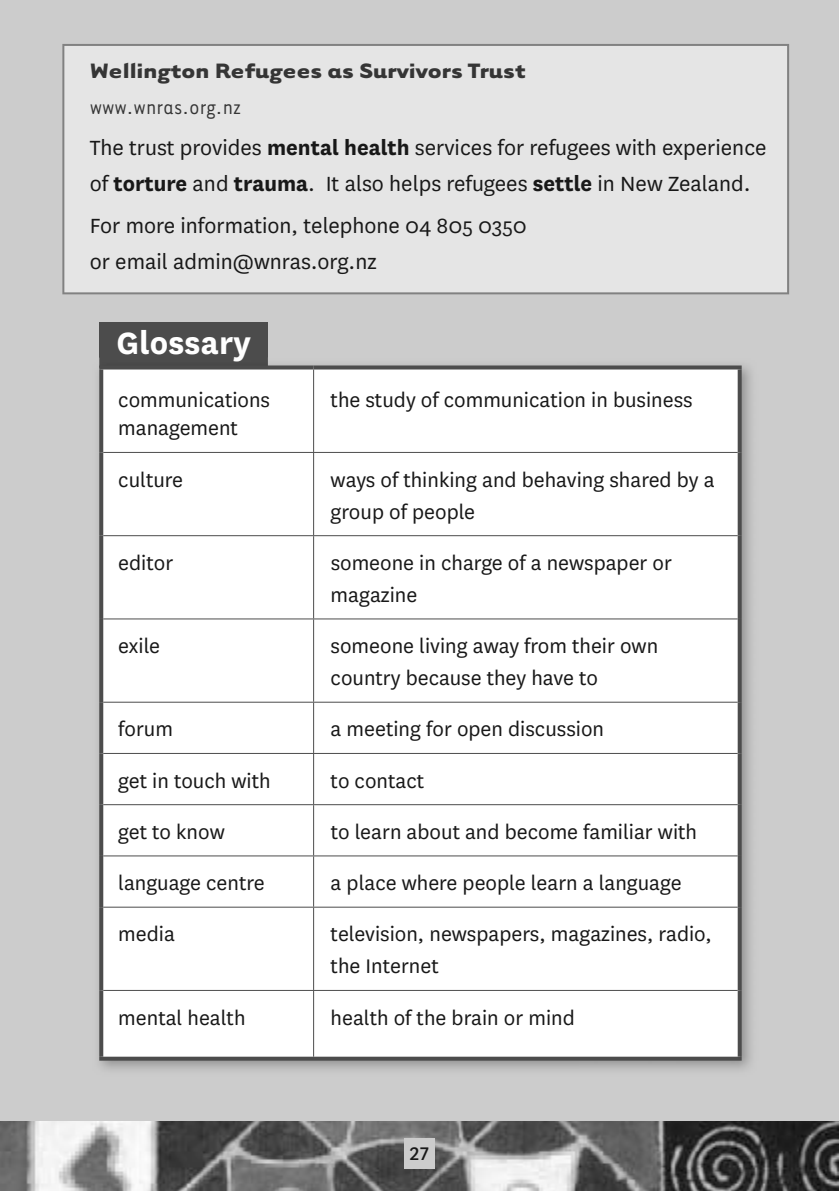
<style>
.page{position:relative;width:839px;height:1191px;background:#fff}
.page>*{position:absolute;margin:0;border:0;box-sizing:border-box;transform-origin:0 0}
.t1{font:700 36px "National";letter-spacing:.005em;color:#fff}
.t2{font:24px/36px "National";color:#181818}
.t3{font:700 24px "Tarzana Wide";color:#353535}
.t4{font:24px "Tarzana Narrow";color:#353535}
.t5{font:23px/32px "National";color:#181818}
.t6{font:500 18px "Sassoon Sans Pro";color:#181818}
.s1{font-weight:700}
</style>
<div class="page">
<div style="left:0;top:0;width:839px;height:1121px;background:#ccc"></div>
<div style="left:62px;top:44px;width:727px;height:250px;background:#e5e5e5"></div>
<img style="left:0;top:1121px;width:839px;height:69px">
<div style="left:100px;top:322px;width:168px;height:46px;background:#4c4c4c"></div>
<div style="left:404px;top:1138px;width:31px;height:31px;background:#ccc"></div>
<div style="left:103px;top:369px;width:635px;height:687px;background:#fff"></div>
<hr style="left:99px;top:365px;width:215px;height:4px;background:#4c4c4c">
<svg style="left:99px;top:369px;width:4px;height:83px"></svg>
<svg style="left:314px;top:365px;width:428px;height:4px;background:#5a5a5a"></svg>
<svg style="left:738px;top:369px;width:4px;height:83px"></svg>
<svg style="left:99px;top:452px;width:4px;height:83px"></svg>
<svg style="left:738px;top:452px;width:4px;height:83px"></svg>
<svg style="left:99px;top:535px;width:4px;height:84px"></svg>
<svg style="left:738px;top:535px;width:4px;height:84px"></svg>
<svg style="left:99px;top:619px;width:4px;height:83px"></svg>
<svg style="left:738px;top:619px;width:4px;height:83px"></svg>
<svg style="left:99px;top:702px;width:4px;height:51px"></svg>
<svg style="left:738px;top:702px;width:4px;height:51px"></svg>
<svg style="left:99px;top:753px;width:4px;height:51px"></svg>
<svg style="left:738px;top:753px;width:4px;height:51px"></svg>
<svg style="left:99px;top:804px;width:4px;height:52px"></svg>
<svg style="left:738px;top:804px;width:4px;height:52px"></svg>
<svg style="left:99px;top:856px;width:4px;height:51px"></svg>
<svg style="left:738px;top:856px;width:4px;height:51px"></svg>
<svg style="left:99px;top:907px;width:4px;height:83px"></svg>
<svg style="left:738px;top:907px;width:4px;height:83px"></svg>
<svg style="left:99px;top:990px;width:4px;height:66px"></svg>
<svg style="left:738px;top:990px;width:4px;height:66px"></svg>
<hr style="left:313px;top:369px;width:1px;height:83px;background:#4c4c4c">
<hr style="left:313px;top:453px;width:1px;height:82px;background:#4c4c4c">
<hr style="left:313px;top:536px;width:1px;height:82px;background:#4c4c4c">
<hr style="left:313px;top:619px;width:1px;height:82px;background:#4c4c4c">
<hr style="left:313px;top:702px;width:1px;height:51px;background:#4c4c4c">
<hr style="left:313px;top:754px;width:1px;height:50px;background:#4c4c4c">
<hr style="left:313px;top:805px;width:1px;height:50px;background:#4c4c4c">
<hr style="left:313px;top:856px;width:1px;height:50px;background:#4c4c4c">
<hr style="left:313px;top:907px;width:1px;height:82px;background:#4c4c4c">
<hr style="left:313px;top:990px;width:1px;height:66px;background:#4c4c4c">
<svg style="left:99px;top:1056px;width:643px;height:4px;fill:#4c4c4c"></svg>
<hr style="left:103px;top:452px;width:635px;height:1px;background:#4c4c4c">
<hr style="left:103px;top:535px;width:635px;height:1px;background:#4c4c4c">
<hr style="left:103px;top:618px;width:635px;height:1px;background:#4c4c4c">
<hr style="left:103px;top:701px;width:635px;height:1px;background:#4c4c4c">
<hr style="left:103px;top:753px;width:635px;height:1px;background:#4c4c4c">
<hr style="left:103px;top:804px;width:635px;height:1px;background:#4c4c4c">
<hr style="left:103px;top:855px;width:635px;height:1px;background:#4c4c4c">
<hr style="left:103px;top:906px;width:635px;height:1px;background:#4c4c4c">
<hr style="left:103px;top:989px;width:635px;height:1px;background:#4c4c4c">
<p class="t3" style="left:90px;top:63px;width:438px">Wellington Refugees as Survivors Trust</p>
<p class="t4" style="left:90px;top:99px;width:153px">www.wnras.org.nz</p>
<p class="t2" style="left:90px;top:132px;width:678px">The trust provides <span class="s1">mental health</span> services for refugees with experience of <span class="s1">torture</span> and <span class="s1">trauma</span>. It also helps refugees <span class="s1">settle</span> in New Zealand.</p>
<p class="t2" style="left:90px;top:209px;width:439px">For more information, telephone 04 805 0350 or email admin@wnras.org.nz</p>
<h1 class="t1" style="left:117px;top:330px;width:136px">Glossary</h1>
<p class="t5" style="left:118px;top:388px;width:153px;line-height:28px">communications management</p>
<p class="t5" style="left:331px;top:386px;width:364px">the study of communication in business</p>
<p class="t5" style="left:118px;top:465px;width:66px">culture</p>
<p class="t5" style="left:331px;top:465px;width:385px">ways of thinking and behaving shared by a group of people</p>
<p class="t5" style="left:118px;top:548px;width:57px">editor</p>
<p class="t5" style="left:331px;top:548px;width:343px">someone in charge of a newspaper or magazine</p>
<p class="t5" style="left:118px;top:632px;width:43px">exile</p>
<p class="t5" style="left:331px;top:632px;width:329px">someone living away from their own country because they have to</p>
<p class="t5" style="left:118px;top:715px;width:56px">forum</p>
<p class="t5" style="left:331px;top:715px;width:275px">a meeting for open discussion</p>
<p class="t5" style="left:118px;top:766px;width:154px">get in touch with</p>
<p class="t5" style="left:331px;top:766px;width:95px">to contact</p>
<p class="t5" style="left:118px;top:817px;width:108px">get to know</p>
<p class="t5" style="left:331px;top:817px;width:368px">to learn about and become familiar with</p>
<p class="t5" style="left:118px;top:868px;width:148px">language centre</p>
<p class="t5" style="left:331px;top:868px;width:352px">a place where people learn a language</p>
<p class="t5" style="left:118px;top:920px;width:58px">media</p>
<p class="t5" style="left:331px;top:920px;width:383px">television, newspapers, magazines, radio, the Internet</p>
<p class="t5" style="left:118px;top:1003px;width:129px">mental health</p>
<p class="t5" style="left:331px;top:1003px;width:246px">health of the brain or mind</p>
<p class="t6" style="left:410px;top:1146px;width:21px">27</p>
</div>
